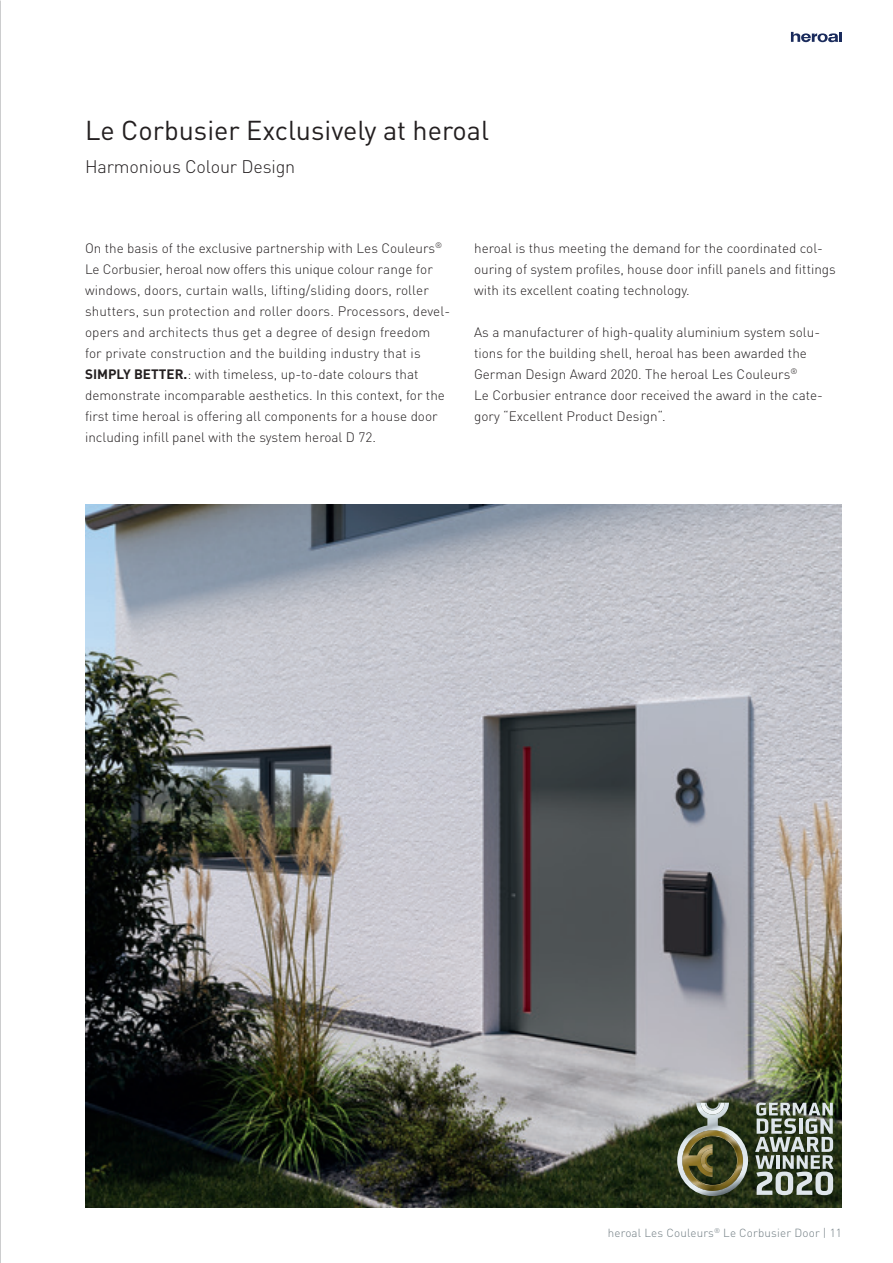
<style>
.page{position:relative;width:893px;height:1263px;background:#fff}
.page>*{position:absolute;margin:0;border:0;box-sizing:border-box;transform-origin:0 0}
.t1{font:27px "DIN Pro";color:#231f20}
.t2{font:300 18px "DIN Pro";letter-spacing:-.01em;color:#231f20}
.t3{font:300 13.5px/21px "DIN Pro";color:#231f20}
.t4{font:300 11.7px "DIN Pro";letter-spacing:.015em;color:#717d83}
.s1{font-weight:700}
</style>
<div class="page">
<svg style="left:791px;top:32px;width:51px;height:10px"></svg>
<img style="left:85px;top:505px;width:757px;height:703px">
<img style="left:677px;top:1103px;width:71px;height:93px">
<svg style="left:701px;top:1103px;width:23px;height:11px"></svg>
<img style="left:705px;top:1103px;width:15px;height:7px">
<svg style="left:682px;top:1130px;width:61px;height:61px;background:#686642"></svg>
<svg style="left:755px;top:1102px;width:78px;height:93px;background:#7d877b"></svg>
<h1 class="t1" style="left:85px;top:109px;width:406px">Le Corbusier Exclusively at heroal</h1>
<h2 class="t2" style="left:85px;top:152px;width:212px">Harmonious Colour Design</h2>
<p class="t3" style="left:85px;top:236px;width:367px">On the basis of the exclusive partnership with Les Couleurs<sup>® </sup>Le Corbusier, heroal now offers this unique colour range for windows, doors, curtain walls, lifting/sliding doors, roller shutters, sun protection and roller doors. Processors, devel&shy;opers and architects thus get a degree of design freedom for private construction and the building industry that is <span class="s1">SIMPLY BETTER.</span>: with timeless, up-to-date colours that demonstrate incomparable aesthetics. In this context, for the first time heroal is offering all components for a house door including infill panel with the system heroal D 72.</p>
<p class="t3" style="left:474px;top:236px;width:363px">heroal is thus meeting the demand for the coordinated col&shy;ouring of system profiles, house door infill panels and fittings with its excellent coating technology.</p>
<p class="t3" style="left:474px;top:320px;width:350px">As a manufacturer of high-quality aluminium system solu&shy;tions for the building shell, heroal has been awarded the German Design Award 2020. The heroal Les Couleurs<sup>®<br></sup>Le Corbusier entrance door received the award in the cate&shy;gory “Excellent Product Design“.</p>
<p class="t4" style="left:608px;top:1223px;width:236px">heroal Les Couleurs<sup>®</sup> Le Corbusier Door | 11</p>
</div>
